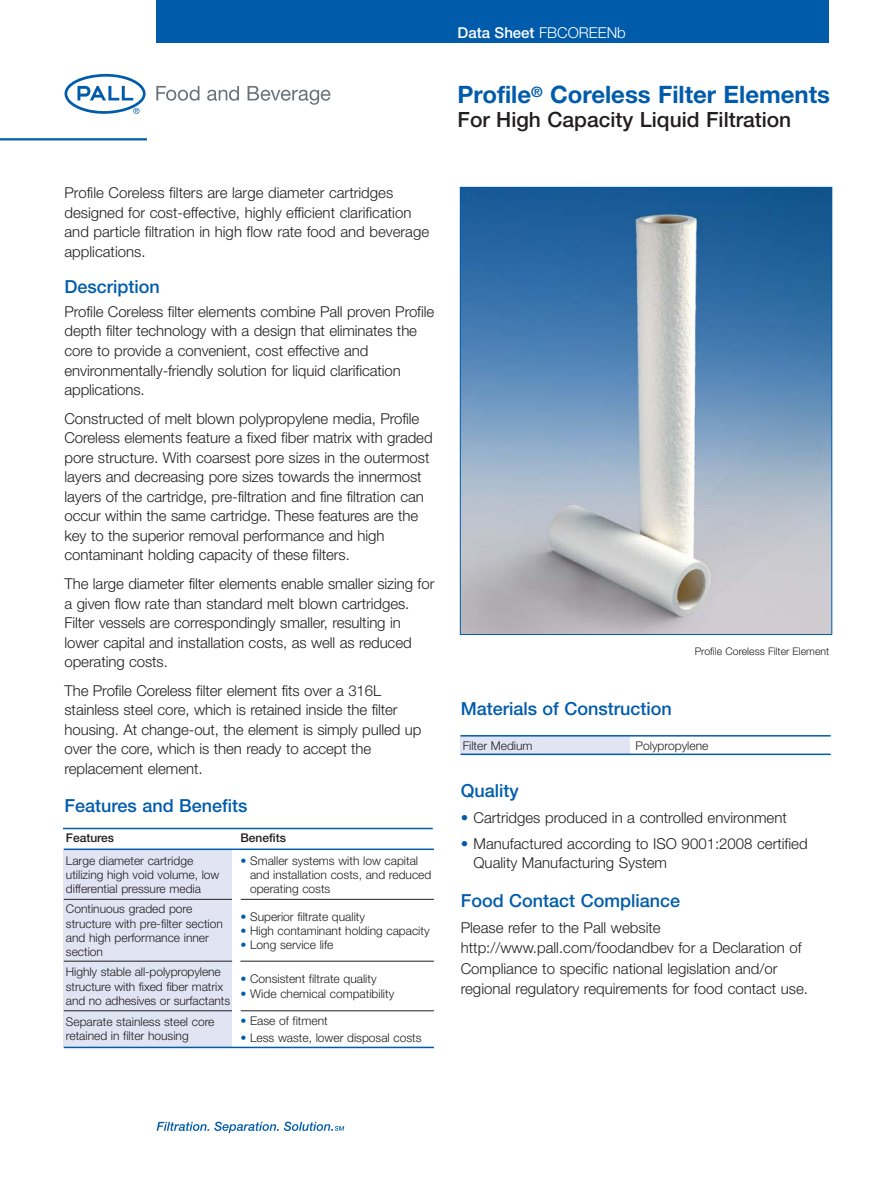
<style>
.page{position:relative;width:893px;height:1187px;background:#fff}
.page>*{position:absolute;margin:0;border:0;box-sizing:border-box;transform-origin:0 0}
.t1{font:700 24px "Helvetica Neue";color:#005cab}
.t2{font:500 21px "Helvetica Neue";color:#231f20}
.t3{font:500 18px "Helvetica Neue";color:#005cab}
.t4{font:300 15px/19.5px "Helvetica Neue";letter-spacing:-.005em;color:#231f20}
.t5{font:500 15px "Helvetica Neue";color:#fff}
.t6{font:300 12px/14.2px "Helvetica Neue";color:#231f20}
.t7{font:500 12px "Helvetica Neue";color:#231f20}
.t8{font:300 10.5px "Helvetica Neue";color:#231f20}
.s1{color:#005cab}
.s2{font-weight:300}
</style>
<div class="page">
<svg style="left:65px;top:74px;width:81px;height:40px"></svg>
<svg style="left:156px;top:86px;width:43px;height:15px"></svg>
<svg style="left:207px;top:86px;width:32px;height:15px"></svg>
<svg style="left:248px;top:86px;width:82px;height:19px"></svg>
<hr style="left:0;top:138px;width:147px;height:2px;background:#005cab">
<div style="left:157px;top:0;width:672px;height:42px;background:#005cab"></div>
<svg style="left:157px;top:1121px;width:187px;height:11px"></svg>
<img style="left:462px;top:189px;width:368px;height:443px">
<div style="left:64px;top:849px;width:168px;height:50px;background:#e0e4f3"></div>
<div style="left:64px;top:899px;width:168px;height:62px;background:#e0e4f3"></div>
<div style="left:64px;top:961px;width:168px;height:49px;background:#e0e4f3"></div>
<div style="left:64px;top:1010px;width:168px;height:38px;background:#e0e4f3"></div>
<hr style="left:64px;top:848px;width:370px;height:2px;background:#005cab">
<hr style="left:64px;top:899px;width:168px;height:1px;background:#231f20">
<hr style="left:240px;top:899px;width:194px;height:1px;background:#231f20">
<hr style="left:64px;top:960px;width:370px;height:1px;background:#231f20">
<hr style="left:64px;top:1010px;width:168px;height:1px;background:#231f20">
<hr style="left:240px;top:1010px;width:194px;height:1px;background:#231f20">
<hr style="left:64px;top:1046px;width:370px;height:2px;background:#005cab">
<div style="left:461px;top:735px;width:169px;height:20px;background:#e0e4f3"></div>
<hr style="left:461px;top:735px;width:370px;height:1px;background:#005cab">
<hr style="left:461px;top:753px;width:370px;height:2px;background:#005cab">
<div style="left:232px;top:850px;width:8px;height:195px;background:#fff"></div>
<hr style="left:63px;top:827px;width:370px;height:2px;background:#005cab">
<p class="t4" style="left:65px;top:184px;width:366px">Profile Coreless filters are large diameter cartridges designed for cost-effective, highly efficient clarification and particle filtration in high flow rate food and beverage applications.</p>
<p class="t3" style="left:65px;top:280px;width:97px">Description</p>
<p class="t4" style="left:65px;top:303px;width:371px">Profile Coreless filter elements combine Pall proven Profile depth filter technology with a design that eliminates the core to provide a convenient, cost effective and environmentally-friendly solution for liquid clarification applications.</p>
<p class="t4" style="left:65px;top:410px;width:370px">Constructed of melt blown polypropylene media, Profile Coreless elements feature a fixed fiber matrix with graded pore structure. With coarsest pore sizes in the outermost layers and decreasing pore sizes towards the innermost layers of the cartridge, pre-filtration and fine filtration can occur within the same cartridge. These features are the key to the superior removal performance and high contaminant holding capacity of these filters.</p>
<p class="t4" style="left:65px;top:575px;width:371px">The large diameter filter elements enable smaller sizing for a given flow rate than standard melt blown cartridges.<br>Filter vessels are correspondingly smaller, resulting in lower capital and installation costs, as well as reduced operating costs.</p>
<p class="t4" style="left:65px;top:682px;width:358px">The Profile Coreless filter element fits over a 316L stainless steel core, which is retained inside the filter housing. At change-out, the element is simply pulled up over the core, which is then ready to accept the replacement element.</p>
<p class="t3" style="left:65px;top:798px;width:185px">Features and Benefits</p>
<p class="t7" style="left:66px;top:833px;width:50px">Features</p>
<p class="t7" style="left:240px;top:833px;width:47px">Benefits</p>
<p class="t6" style="left:66px;top:854px;width:155px">Large diameter cartridge utilizing high void volume, low differential pressure media</p>
<p class="t6" style="left:250px;top:854px;width:183px;text-indent:-10px"><span class="s1">•</span> Smaller systems with low capital and installation costs, and reduced operating costs</p>
<p class="t6" style="left:66px;top:903px;width:159px">Continuous graded pore structure with pre-filter section and high performance inner section</p>
<p class="t6" style="left:240px;top:910px;width:126px"><span class="s1">•</span> Superior filtrate quality</p>
<p class="t6" style="left:240px;top:924px;width:191px"><span class="s1">•</span> High contaminant holding capacity</p>
<p class="t6" style="left:240px;top:938px;width:95px"><span class="s1">•</span> Long service life</p>
<p class="t6" style="left:66px;top:965px;width:166px">Highly stable all-polypropylene structure with fixed fiber matrix and no adhesives or surfactants</p>
<p class="t6" style="left:240px;top:973px;width:138px"><span class="s1">•</span> Consistent filtrate quality</p>
<p class="t6" style="left:240px;top:987px;width:155px"><span class="s1">•</span> Wide chemical compatibility</p>
<p class="t6" style="left:66px;top:1015px;width:150px">Separate stainless steel core retained in filter housing</p>
<p class="t6" style="left:240px;top:1014px;width:89px"><span class="s1">•</span> Ease of fitment</p>
<p class="t6" style="left:240px;top:1031px;width:183px"><span class="s1">•</span> Less waste, lower disposal costs</p>
<p class="t5" style="left:458px;top:27px;width:170px">Data Sheet <span class="s2">FBCOREENb</span></p>
<h1 class="t1" style="left:458px;top:86px;width:374px">Profile<sup>®</sup> Coreless Filter Elements</h1>
<h2 class="t2" style="left:458px;top:112px;width:335px">For High Capacity Liquid Filtration</h2>
<p class="t3" style="left:461px;top:702px;width:213px">Materials of Construction</p>
<p class="t8" style="left:695px;top:647px;width:136px">Profile Coreless Filter Element</p>
<p class="t6" style="left:463px;top:739px;width:71px">Filter Medium</p>
<p class="t6" style="left:636px;top:739px;width:74px">Polypropylene</p>
<p class="t3" style="left:461px;top:784px;width:60px">Quality</p>
<p class="t4" style="left:461px;top:809px;width:328px"><span class="s1">•</span> Cartridges produced in a controlled environment</p>
<p class="t4" style="left:473px;top:835px;width:336px;text-indent:-13px"><span class="s1">•</span> Manufactured according to ISO 9001:2008 certified<br>Quality Manufacturing System</p>
<p class="t3" style="left:461px;top:893px;width:221px">Food Contact Compliance</p>
<p class="t4" style="left:461px;top:919px;width:349px;line-height:20.2px">Please refer to the Pall website http://www.pall.com/foodandbev for a Declaration of Compliance to specific national legislation and/or regional regulatory requirements for food contact use.</p>
</div>
